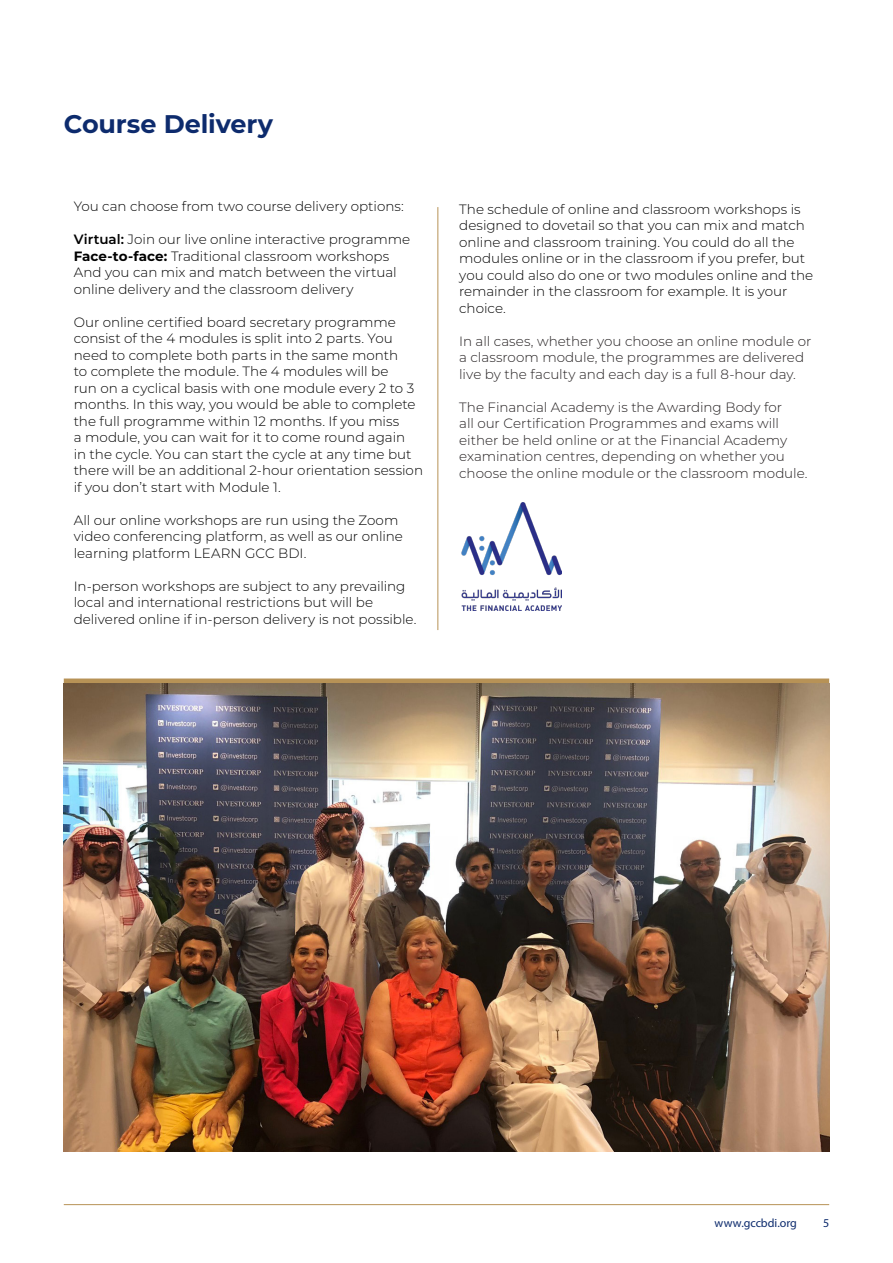
<style>
.page{position:relative;width:893px;height:1263px;background:#fff}
.page>*{position:absolute;margin:0;border:0;box-sizing:border-box;transform-origin:0 0}
.MainHeading{font:700 25.5px "Montserrat";letter-spacing:-.005em;color:#0d2b6d}
.BodyText{font:300 13.5px/16.5px "Montserrat";color:#000}
.SubheadLevel2{font:300 13.5px/16.5px "Montserrat";color:#231f20}
.t1{font:12px "Myriad Pro";color:#0d2b6d}
.s1{font-weight:600}
.s2{font-weight:700}
</style>
<div class="page">
<img style="left:64px;top:683px;width:765px;height:469px">
<div style="left:64px;top:678px;width:765px;height:5px;background:#b79256"></div>
<img style="left:462px;top:503px;width:100px;height:108px">
<hr style="left:437px;top:207px;width:1px;height:423px;background:#b79256">
<hr style="left:64px;top:1204px;width:765px;height:1px;background:#b79256">
<h1 class="MainHeading" style="left:64px;top:105px;width:211px">Course Delivery</h1>
<p class="BodyText" style="left:74px;top:198px;width:332px">You can choose from two course delivery options:</p>
<p class="BodyText" style="left:74px;top:231px;width:338px"><span class="s1">Virtual:</span> Join our live online interactive programme</p>
<p class="BodyText" style="left:74px;top:247px;width:317px"><span class="s2">Face-to-face:</span> Traditional classroom workshops</p>
<p class="BodyText" style="left:74px;top:264px;width:324px">And you can mix and match between the virtual online delivery and the classroom delivery</p>
<p class="BodyText" style="left:74px;top:313px;width:351px">Our online certified board secretary programme consist of the 4 modules is split into 2 parts. You need to complete both parts in the same month<br>to complete the module. The 4 modules will be<br>run on a cyclical basis with one module every 2 to 3 months. In this way, you would be able to complete the full programme within 12 months. If you miss<br>a module, you can wait for it to come round again<br>in the cycle. You can start the cycle at any time but there will be an additional 2-hour orientation session if you don’t start with Module 1.</p>
<p class="BodyText" style="left:74px;top:511px;width:331px">All our online workshops are run using the Zoom video conferencing platform, as well as our online learning platform LEARN GCC BDI.</p>
<p class="BodyText" style="left:74px;top:577px;width:344px">In-person workshops are subject to any prevailing local and international restrictions but will be delivered online if in-person delivery is not possible.</p>
<p class="BodyText" style="left:459px;top:200px;width:356px">The schedule of online and classroom workshops is designed to dovetail so that you can mix and match online and classroom training. You could do all the modules online or in the classroom if you prefer, but you could also do one or two modules online and the remainder in the classroom for example. It is your choice.</p>
<p class="SubheadLevel2" style="left:459px;top:332px;width:354px">In all cases, whether you choose an online module or a classroom module, the programmes are delivered live by the faculty and each day is a full 8-hour day.</p>
<p class="SubheadLevel2" style="left:459px;top:398px;width:350px">The Financial Academy is the Awarding Body for<br>all our Certification Programmes and exams will either be held online or at the Financial Academy examination centres, depending on whether you choose the online module or the classroom module.</p>
<p class="t1" style="left:715px;top:1215px;width:84px">www.gccbdi.org</p>
<p class="t1" style="left:823px;top:1215px;width:8px">5</p>
</div>
